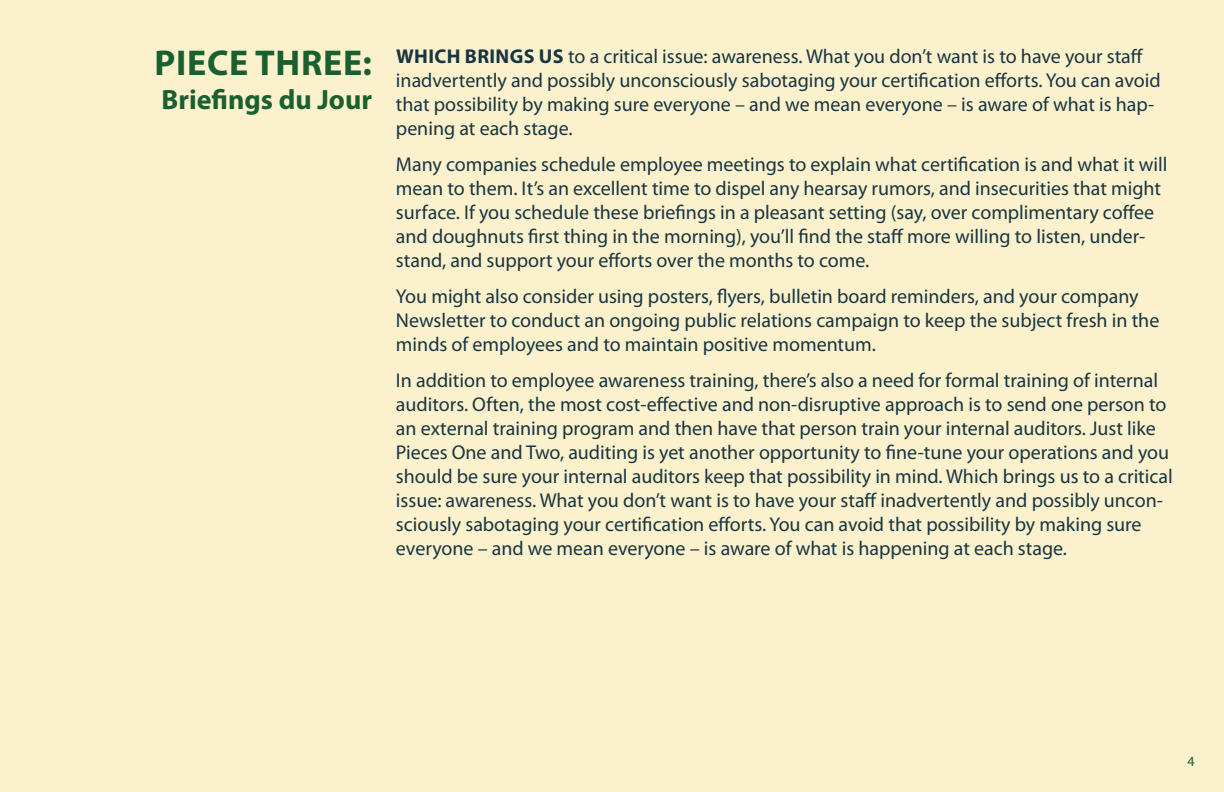
<style>
.page{position:relative;width:1224px;height:792px;background:#fcf1cd}
.page>*{position:absolute;margin:0;border:0;box-sizing:border-box;transform-origin:0 0}
.t1{font:700 36px "Myriad Pro";letter-spacing:.02em;color:#195f30}
.t2{font:700 28px "Myriad Pro";color:#195f30}
.t3{font:20px/24px "Myriad Pro";color:#183642}
.t4{font:14px "Myriad Pro";color:#195f30}
.s1{font-weight:700}
</style>
<div class="page">
<h1 class="t1" style="left:155px;top:39px;width:219px">PIECE THREE:</h1>
<h2 class="t2" style="left:162px;top:81px;width:212px">BRIEFINGS DU JOUR</h2>
<p class="t3" style="left:396px;top:44px;width:766px"><span class="s1">WHICH BRINGS US</span> to a critical issue: awareness. What you don’t want is to have your staff inadvertently and possibly unconsciously sabotaging your certification efforts. You can avoid that possibility by making sure everyone – and we mean everyone – is aware of what is hap&shy;pening at each stage.</p>
<p class="t3" style="left:396px;top:152px;width:773px">Many companies schedule employee meetings to explain what certification is and what it will mean to them. It’s an excellent time to dispel any hearsay rumors, and insecurities that might surface. If you schedule these briefings in a pleasant setting (say, over complimentary coffee and doughnuts first thing in the morning), you’ll find the staff more willing to listen, under&shy;stand, and support your efforts over the months to come.</p>
<p class="t3" style="left:396px;top:284px;width:765px">You might also consider using posters, flyers, bulletin board reminders, and your company<br>Newsletter to conduct an ongoing public relations campaign to keep the subject fresh in the minds of employees and to maintain positive momentum.</p>
<p class="t3" style="left:396px;top:368px;width:778px">In addition to employee awareness training, there’s also a need for formal training of internal auditors. Often, the most cost-effective and non-disruptive approach is to send one person to an external training program and then have that person train your internal auditors. Just like Pieces One and Two, auditing is yet another opportunity to fine-tune your operations and you should be sure your internal auditors keep that possibility in mind. Which brings us to a critical issue: awareness. What you don’t want is to have your staff inadvertently and possibly uncon&shy;sciously sabotaging your certification efforts. You can avoid that possibility by making sure everyone – and we mean everyone – is aware of what is happening at each stage.</p>
<p class="t4" style="left:1187px;top:753px;width:9px">4</p>
</div>
